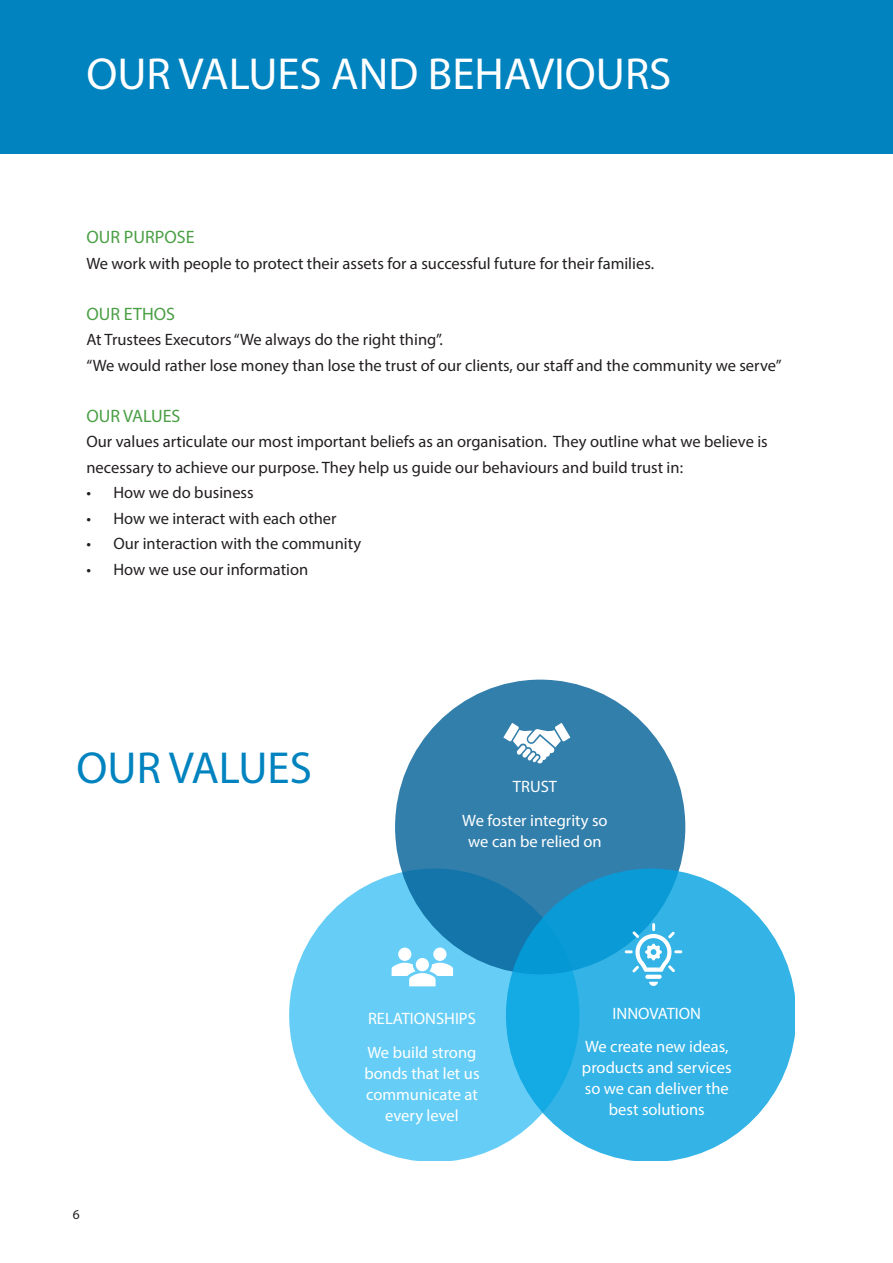
<style>
.page{position:relative;width:893px;height:1263px;background:#fff}
.page>*{position:absolute;margin:0;border:0;box-sizing:border-box;transform-origin:0 0}
.t1{font:45px "Myriad Pro";color:#fff}
.t2{font:45px "Myriad Pro";color:#0083bf}
.t3{font:18px "Myriad Pro";color:#4b9f45}
.t4{font:16.5px/25.5px "Myriad Pro";color:#231f20}
.t5{font:16.5px/21px "Myriad Pro";color:#fff;text-align:center}
.t6{font:13.5px "Myriad Pro";color:#231f20}
</style>
<div class="page">
<div style="left:0;top:0;width:893px;height:153px;background:#0083bf"></div>
<svg style="left:289px;top:871px;width:217px;height:290px;fill:#66cef6"></svg>
<div style="left:395px;top:680px;width:290px;height:294px;background:#006098;border-radius:50%;opacity:.8"></div>
<svg style="left:506px;top:868px;width:289px;height:293px;fill:#33b3e6"></svg>
<svg style="left:503px;top:723px;width:67px;height:40px"></svg>
<div style="left:398px;top:947px;width:13px;height:14px;background:#fff;border-radius:50%"></div>
<div style="left:433px;top:947px;width:13px;height:14px;background:#fff;border-radius:50%"></div>
<div style="left:416px;top:958px;width:13px;height:13px;background:#fff;border-radius:50%"></div>
<svg style="left:392px;top:963px;width:61px;height:23px"></svg>
<svg style="left:645px;top:975px;width:17px;height:4px"></svg>
<svg style="left:649px;top:982px;width:9px;height:4px"></svg>
<svg style="left:625px;top:923px;width:57px;height:49px"></svg>
<p class="t1" style="left:86px;top:47px;width:586px">OUR VALUES AND BEHAVIOURS</p>
<p class="t3" style="left:86px;top:226px;width:110px">OUR PURPOSE</p>
<p class="t4" style="left:86px;top:250px;width:569px">We work with people to protect their assets for a successful future for their families.</p>
<p class="t3" style="left:86px;top:302px;width:90px">OUR ETHOS</p>
<p class="t4" style="left:86px;top:327px;width:358px">At Trustees Executors “We always do the right thing”.</p>
<p class="t4" style="left:86px;top:352px;width:697px">“We would rather lose money than lose the trust of our clients, our staff and the community we serve”</p>
<p class="t3" style="left:86px;top:404px;width:96px">OUR VALUES</p>
<p class="t4" style="left:86px;top:429px;width:683px">Our values articulate our most important beliefs as an organisation. They outline what we believe is necessary to achieve our purpose. They help us guide our behaviours and build trust in:</p>
<p class="t4" style="left:86px;top:480px;width:169px">• How we do business</p>
<p class="t4" style="left:86px;top:505px;width:252px">• How we interact with each other</p>
<p class="t4" style="left:86px;top:531px;width:276px">• Our interaction with the community</p>
<p class="t4" style="left:86px;top:556px;width:223px">• How we use our information</p>
<p class="t2" style="left:77px;top:740px;width:237px">OUR VALUES</p>
<p class="t5" style="left:513px;top:776px;width:46px">TRUST</p>
<p class="t5" style="left:462px;top:810px;width:147px">We foster integrity so we can be relied on</p>
<p class="t6" style="left:73px;top:1206px;width:8px">6</p>
<p class="t5" style="left:368px;top:1007px;width:109px">RELATIONSHIPS</p>
<p class="t5" style="left:364px;top:1041px;width:117px">We build strong bonds that let us communicate at every level</p>
<p class="t5" style="left:612px;top:1002px;width:90px">INNOVATION</p>
<p class="t5" style="left:582px;top:1036px;width:151px">We create new ideas, products and services so we can deliver the best solutions</p>
</div>
